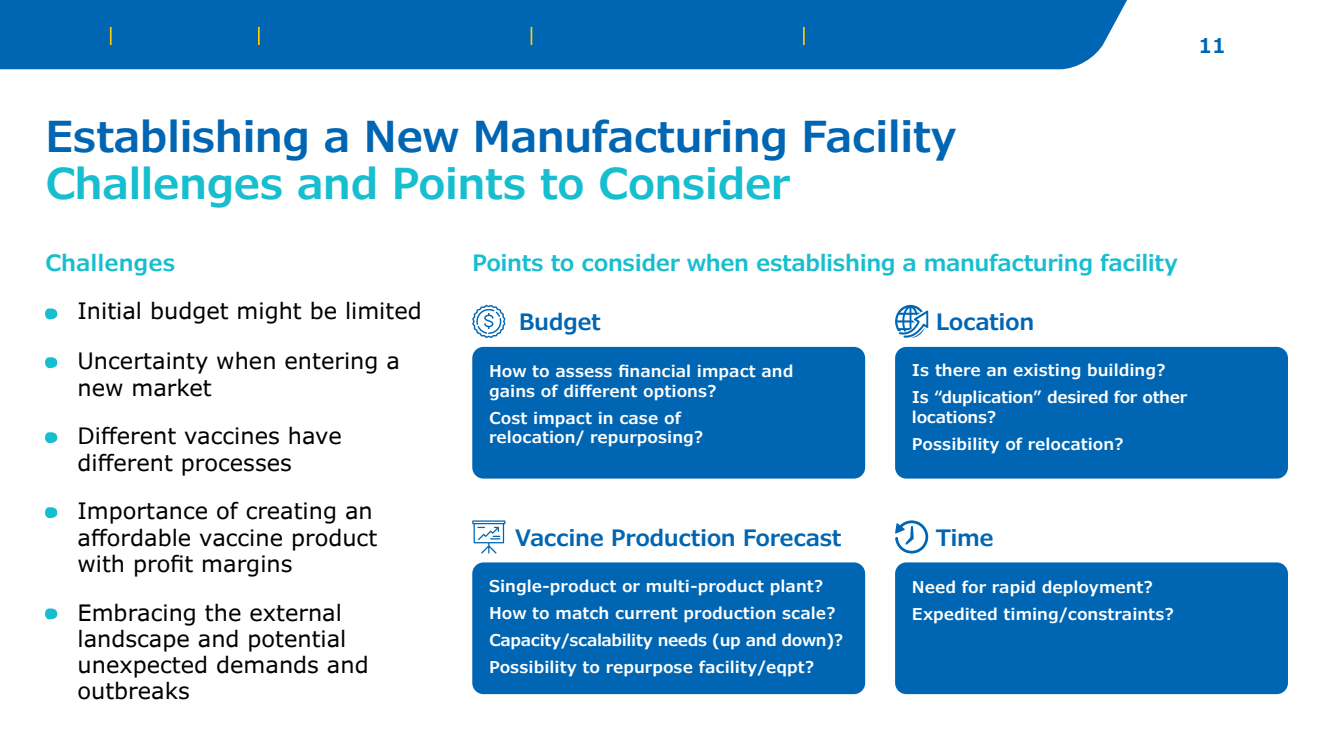
<style>
.page{position:relative;width:1333px;height:750px;background:#fff}
.page>*{position:absolute;margin:0;border:0;box-sizing:border-box;transform-origin:0 0}
.t1{font:600 42.5px "Verdana Pro";letter-spacing:-.02em;color:#0066b3}
.t2{font:600 42.5px "Verdana Pro";letter-spacing:-.02em;color:#16becf}
.t3{font:22.5px/26.2px "Verdana Pro";color:#000}
.t4{font:600 22.5px "Verdana Pro";letter-spacing:-.02em;color:#16becf}
.t5{font:600 22.5px "Verdana Pro";letter-spacing:-.02em;color:#0066b3}
.t6{font:600 22.5px "Verdana Pro";color:#16becf}
.t7{font:600 20.38px "Verdana Pro";color:#0066b3}
.t8{font:600 16.25px/27px "Verdana Pro";color:#fff}
.t9{font:600 16.25px/27px "Verdana Pro";letter-spacing:-.02em;color:#fff}
</style>
<div class="page">
<div style="left:0;top:0;width:1127px;height:69px;background:#0066b3"></div>
<svg style="left:803px;top:27px;width:1px;height:18px"></svg>
<svg style="left:530px;top:27px;width:2px;height:18px"></svg>
<svg style="left:258px;top:27px;width:2px;height:18px"></svg>
<svg style="left:110px;top:27px;width:2px;height:18px"></svg>
<svg style="left:45px;top:308px;width:12px;height:12px"></svg>
<svg style="left:45px;top:357px;width:12px;height:11px"></svg>
<svg style="left:45px;top:432px;width:12px;height:11px"></svg>
<svg style="left:45px;top:507px;width:12px;height:11px"></svg>
<svg style="left:45px;top:608px;width:12px;height:12px"></svg>
<div style="left:472px;top:347px;width:393px;height:132px;background:#0066b3;border-radius:11px"></div>
<div style="left:895px;top:347px;width:393px;height:132px;background:#0066b3;border-radius:11px"></div>
<svg style="left:472px;top:305px;width:33px;height:33px"></svg>
<svg style="left:895px;top:305px;width:33px;height:33px"></svg>
<div style="left:472px;top:562px;width:393px;height:132px;background:#0066b3;border-radius:11px"></div>
<div style="left:895px;top:562px;width:393px;height:132px;background:#0066b3;border-radius:11px"></div>
<svg style="left:895px;top:520px;width:33px;height:34px"></svg>
<svg style="left:472px;top:520px;width:33px;height:34px"></svg>
<p class="t7" style="left:1199px;top:32px;width:28px">11</p>
<h1 class="t1" style="left:45px;top:109px;width:913px">Establishing a New Manufacturing Facility</h1>
<h1 class="t2" style="left:45px;top:157px;width:746px">Challenges and Points to Consider</h1>
<h2 class="t6" style="left:45px;top:248px;width:132px">Challenges</h2>
<h2 class="t3" style="left:77px;top:298px;width:346px">Initial budget might be limited</h2>
<h2 class="t3" style="left:77px;top:348px;width:324px">Uncertainty when entering a new market</h2>
<h2 class="t3" style="left:77px;top:423px;width:266px">Different vaccines have different processes</h2>
<h2 class="t3" style="left:77px;top:498px;width:301px">Importance of creating an affordable vaccine product with profit margins</h2>
<h2 class="t3" style="left:77px;top:600px;width:293px">Embracing the external landscape and potential unexpected demands and outbreaks</h2>
<h2 class="t4" style="left:472px;top:248px;width:707px">Points to consider when establishing a manufacturing facility</h2>
<h2 class="t5" style="left:519px;top:307px;width:84px">Budget</h2>
<h2 class="t5" style="left:935px;top:307px;width:100px">Location</h2>
<p class="t8" style="left:489px;top:362px;width:306px;line-height:19.5px">How to assess financial impact and gains of different options?</p>
<p class="t8" style="left:489px;top:408px;width:216px;line-height:19.5px">Cost impact in case of relocation/ repurposing?</p>
<p class="t9" style="left:912px;top:357px;width:277px">Is there an existing building?<br>Is “duplication” desired for other</p>
<p class="t8" style="left:912px;top:403px;width:213px">locations?<br>Possibility of relocation?</p>
<h2 class="t5" style="left:515px;top:523px;width:328px">Vaccine Production Forecast</h2>
<h2 class="t5" style="left:935px;top:523px;width:60px">Time</h2>
<p class="t8" style="left:489px;top:573px;width:356px">Single-product or multi-product plant?<br>How to match current production scale?<br>Capacity/scalability needs (up and down)?<br>Possibility to repurpose facility/eqpt?</p>
<p class="t8" style="left:912px;top:574px;width:264px">Need for rapid deployment?<br>Expedited timing/constraints?</p>
</div>
